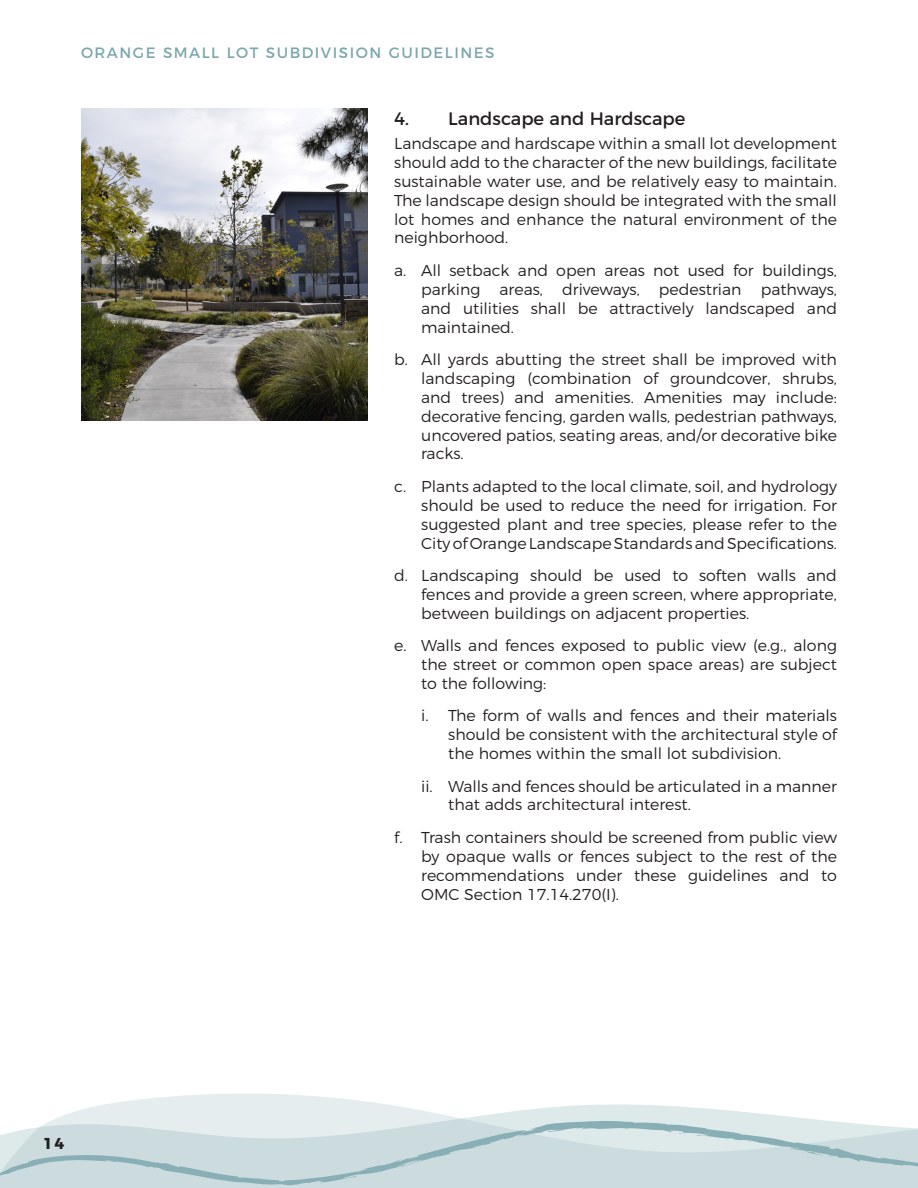
<style>
.page{position:relative;width:918px;height:1188px;background:#fff}
.page>*{position:absolute;margin:0;border:0;box-sizing:border-box;transform-origin:0 0}
.Header_4{font:18px "Montserrat";color:#231f20}
.Indented_paragraph{font:300 15.75px/18.9px "Montserrat";color:#231f20;text-align:justify}
.Double-indented{font:300 15.75px/18.9px "Montserrat";color:#231f20;text-align:justify}
.t1{font:700 15.75px "Montserrat";color:#231f20}
.t2{font:15px "Montserrat";letter-spacing:.1em;color:#7ca7ae}
</style>
<div class="page">
<svg style="left:0;top:1094px;width:918px;height:94px;fill:#cbdbde"></svg>
<img style="left:81px;top:108px;width:286px;height:312px">
<p class="t2" style="left:81px;top:40px;width:415px">ORANGE SMALL LOT SUBDIVISION GUIDELINES</p>
<p class="Header_4" style="left:394px;top:105px;width:293px">4. Landscape and Hardscape</p>
<p class="Indented_paragraph" style="left:394px;top:133px;width:444px">Landscape and hardscape within a small lot development should add to the character of the new buildings, facilitate sustainable water use, and be relatively easy to maintain.<br>The landscape design should be integrated with the small lot homes and enhance the natural environment of the neighborhood.</p>
<p class="Indented_paragraph" style="left:421px;top:259px;width:417px;text-indent:-27px">a. All setback and open areas not used for buildings, parking areas, driveways, pedestrian pathways, and utilities shall be attractively landscaped and maintained.</p>
<p class="Indented_paragraph" style="left:421px;top:349px;width:417px;text-indent:-27px">b. All yards abutting the street shall be improved with landscaping (combination of groundcover, shrubs, and trees) and amenities. Amenities may include: decorative fencing, garden walls, pedestrian pathways, uncovered patios, seating areas, and/or decorative bike racks.</p>
<p class="Indented_paragraph" style="left:421px;top:475px;width:417px;text-indent:-27px">c. Plants adapted to the local climate, soil, and hydrology should be used to reduce the need for irrigation. For suggested plant and tree species, please refer to the City of Orange Landscape Standards and Specifications.</p>
<p class="Indented_paragraph" style="left:421px;top:565px;width:417px;text-indent:-27px">d. Landscaping should be used to soften walls and fences and provide a green screen, where appropriate, between buildings on adjacent properties.</p>
<p class="Indented_paragraph" style="left:421px;top:635px;width:417px;text-indent:-27px">e. Walls and fences exposed to public view (e.g., along the street or common open space areas) are subject to the following:</p>
<p class="Double-indented" style="left:448px;top:705px;width:390px;text-indent:-27px">i. The form of walls and fences and their materials should be consistent with the architectural style of the homes within the small lot subdivision.</p>
<p class="Double-indented" style="left:448px;top:775px;width:390px;text-indent:-27px">ii. Walls and fences should be articulated in a manner that adds architectural interest.</p>
<p class="Indented_paragraph" style="left:421px;top:826px;width:417px;text-indent:-27px">f. Trash containers should be screened from public view by opaque walls or fences subject to the rest of the recommendations under these guidelines and to OMC Section 17.14.270(I).</p>
<p class="t1" style="left:43px;top:1130px;width:23px">14</p>
</div>
